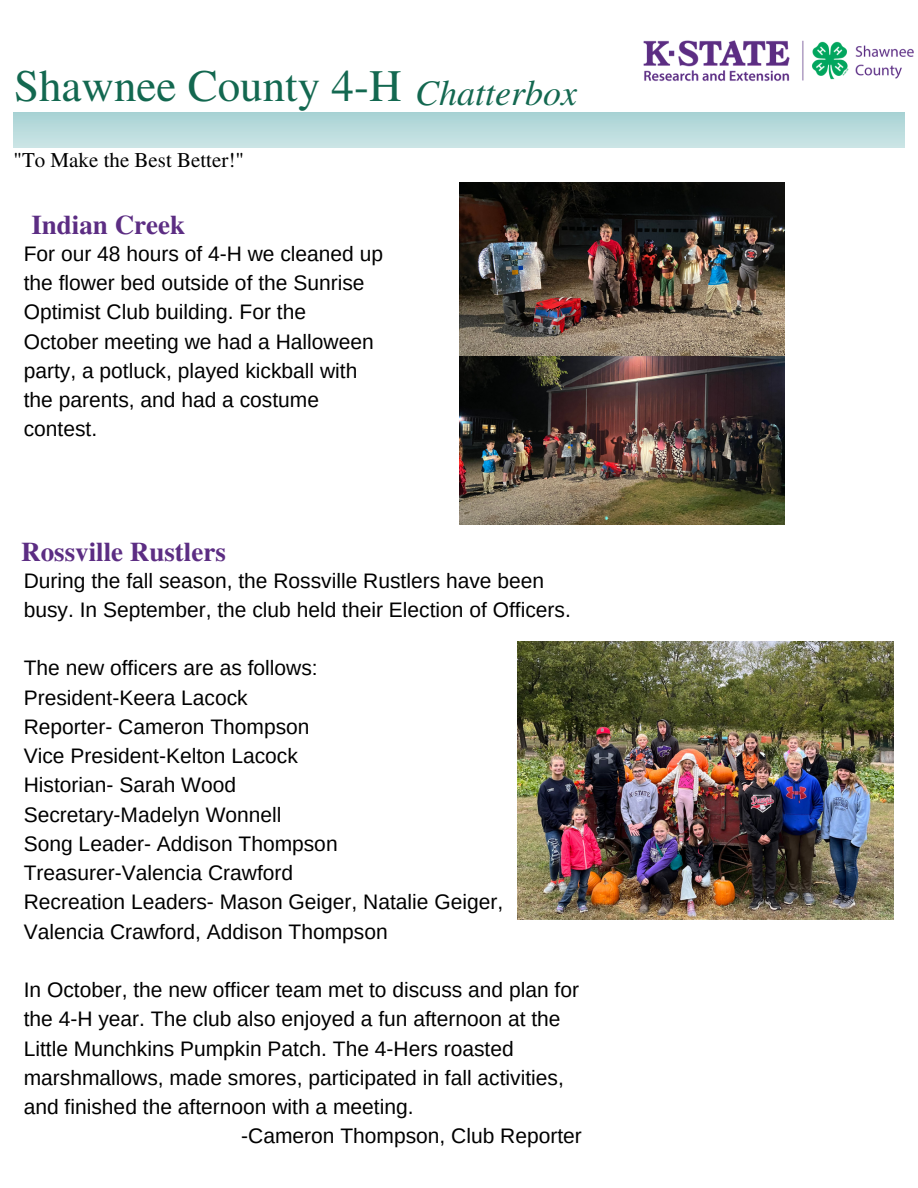
<style>
.page{position:relative;width:918px;height:1188px;background:#fff}
.page>*{position:absolute;margin:0;border:0;box-sizing:border-box;transform-origin:0 0}
.t1{font:45px "Te X Gyre Termes";color:#136850}
.t2{font:italic 36px "Te X Gyre Termes";color:#136850}
.t3{font:700 27px "Te X Gyre Termes";color:#5c2d83}
.t4{font:21px/29.2px "Arimo";color:#000}
.t5{font:21px "Te X Gyre Termes";color:#000}
</style>
<div class="page">
<img style="left:643px;top:40px;width:271px;height:42px">
<img style="left:459px;top:183px;width:325px;height:342px">
<img style="left:518px;top:642px;width:375px;height:278px">
<p class="t1" style="left:14px;top:54px;width:389px">Shawnee County 4-H</p>
<p class="t2" style="left:415px;top:67px;width:164px">Chatterbox</p>
<p class="t5" style="left:14px;top:145px;width:232px">"To Make the Best Better!"</p>
<p class="t3" style="left:31px;top:204px;width:155px">Indian Creek</p>
<p class="t4" style="left:24px;top:239px;width:361px">For our 48 hours of 4-H we cleaned up the flower bed outside of the Sunrise<br>Optimist Club building. For the<br>October meeting we had a Halloween party, a potluck, played kickball with the parents, and had a costume contest.</p>
<p class="t3" style="left:21px;top:531px;width:206px">Rossville Rustlers</p>
<p class="t4" style="left:24px;top:566px;width:549px">During the fall season, the Rossville Rustlers have been busy. In September, the club held their Election of Officers.</p>
<p class="t4" style="left:24px;top:653px;width:295px">The new officers are as follows:</p>
<p class="t4" style="left:24px;top:683px;width:225px">President-Keera Lacock</p>
<p class="t4" style="left:24px;top:712px;width:287px">Reporter- Cameron Thompson</p>
<p class="t4" style="left:24px;top:741px;width:276px">Vice President-Kelton Lacock</p>
<p class="t4" style="left:24px;top:770px;width:214px">Historian- Sarah Wood</p>
<p class="t4" style="left:24px;top:800px;width:259px">Secretary-Madelyn Wonnell</p>
<p class="t4" style="left:24px;top:829px;width:315px">Song Leader- Addison Thompson</p>
<p class="t4" style="left:24px;top:858px;width:271px">Treasurer-Valencia Crawford</p>
<p class="t4" style="left:24px;top:887px;width:481px">Recreation Leaders- Mason Geiger, Natalie Geiger,</p>
<p class="t4" style="left:24px;top:917px;width:365px">Valencia Crawford, Addison Thompson</p>
<p class="t4" style="left:24px;top:975px;width:557px">In October, the new officer team met to discuss and plan for the 4-H year. The club also enjoyed a fun afternoon at the Little Munchkins Pumpkin Patch. The 4-Hers roasted marshmallows, made smores, participated in fall activities, and finished the afternoon with a meeting.</p>
<p class="t4" style="left:241px;top:1121px;width:342px">-Cameron Thompson, Club Reporter</p>
</div>
